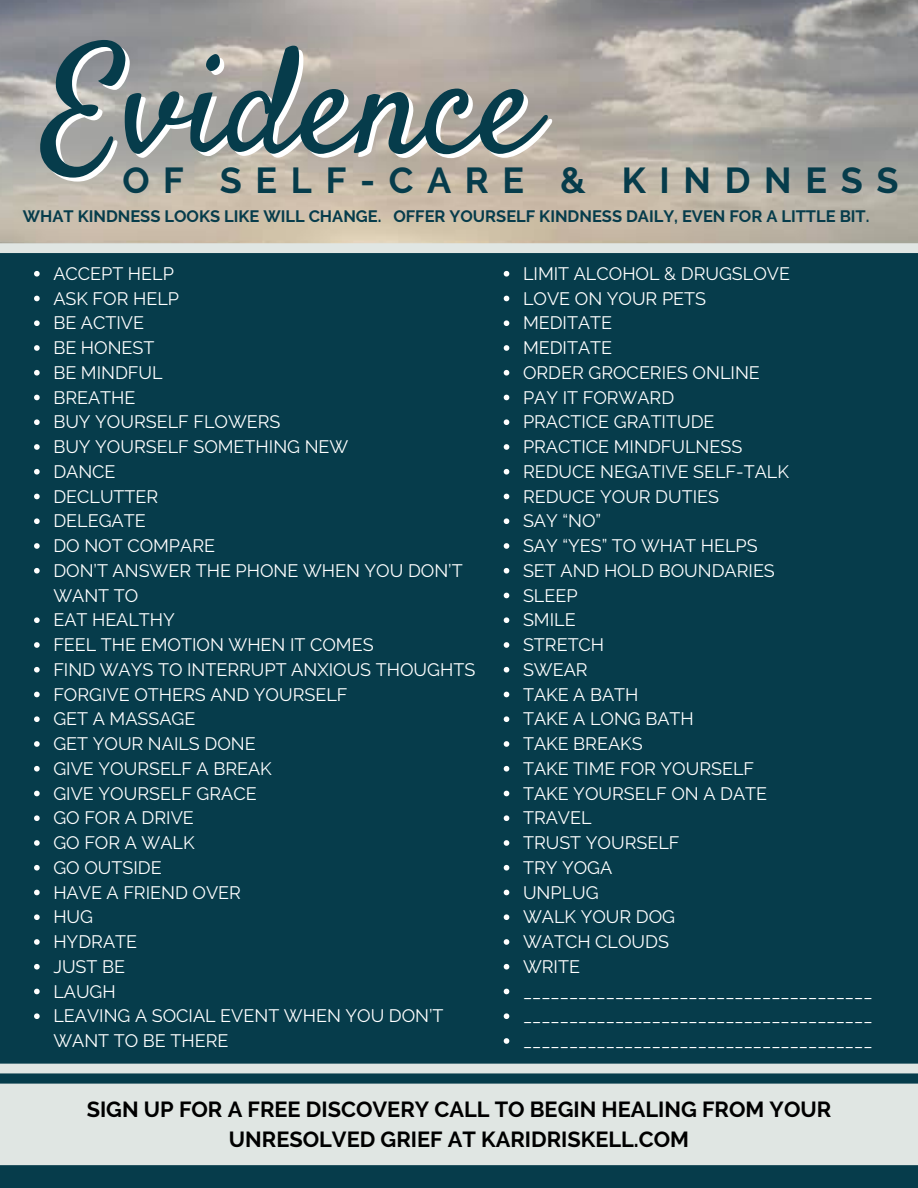
<style>
.page{position:relative;width:918px;height:1188px;background:#063c4b}
.page>*{position:absolute;margin:0;border:0;box-sizing:border-box;transform-origin:0 0}
.t1{font:150px "Satisfy";color:#063c4b}
.t2{font:700 36px "Raleway";letter-spacing:.38em;color:#063c4b}
.t3{font:700 21.75px/30.3px "Raleway";color:#000;text-align:center}
.t4{font:18px/24.8px "Raleway";color:#fff}
.t5{font:700 16.5px "Raleway";color:#063c4b}
</style>
<div class="page">
<div style="left:0;top:1084px;width:918px;height:81px;background:#e0e6e3"></div>
<svg style="left:34px;top:271px;width:6px;height:6px"></svg>
<svg style="left:34px;top:296px;width:6px;height:5px"></svg>
<svg style="left:34px;top:320px;width:6px;height:6px"></svg>
<svg style="left:34px;top:345px;width:6px;height:6px"></svg>
<svg style="left:34px;top:370px;width:6px;height:6px"></svg>
<svg style="left:34px;top:395px;width:6px;height:5px"></svg>
<svg style="left:34px;top:419px;width:6px;height:6px"></svg>
<svg style="left:34px;top:444px;width:6px;height:6px"></svg>
<svg style="left:34px;top:469px;width:6px;height:6px"></svg>
<svg style="left:34px;top:494px;width:6px;height:5px"></svg>
<svg style="left:34px;top:518px;width:6px;height:6px"></svg>
<svg style="left:34px;top:543px;width:6px;height:6px"></svg>
<svg style="left:34px;top:568px;width:6px;height:6px"></svg>
<svg style="left:34px;top:617px;width:6px;height:6px"></svg>
<svg style="left:34px;top:642px;width:6px;height:6px"></svg>
<svg style="left:34px;top:667px;width:6px;height:6px"></svg>
<svg style="left:34px;top:692px;width:6px;height:5px"></svg>
<svg style="left:34px;top:716px;width:6px;height:6px"></svg>
<svg style="left:34px;top:741px;width:6px;height:6px"></svg>
<svg style="left:34px;top:766px;width:6px;height:6px"></svg>
<svg style="left:34px;top:791px;width:6px;height:5px"></svg>
<svg style="left:34px;top:815px;width:6px;height:6px"></svg>
<svg style="left:34px;top:840px;width:6px;height:6px"></svg>
<svg style="left:34px;top:865px;width:6px;height:6px"></svg>
<svg style="left:34px;top:890px;width:6px;height:5px"></svg>
<svg style="left:34px;top:914px;width:6px;height:6px"></svg>
<svg style="left:34px;top:939px;width:6px;height:6px"></svg>
<svg style="left:34px;top:964px;width:6px;height:6px"></svg>
<svg style="left:34px;top:989px;width:6px;height:5px"></svg>
<svg style="left:34px;top:1013px;width:6px;height:6px"></svg>
<img style="left:0;top:0;width:918px;height:243px">
<svg style="left:504px;top:271px;width:5px;height:6px"></svg>
<svg style="left:504px;top:296px;width:5px;height:5px"></svg>
<svg style="left:504px;top:320px;width:5px;height:6px"></svg>
<svg style="left:504px;top:345px;width:5px;height:6px"></svg>
<svg style="left:504px;top:370px;width:5px;height:6px"></svg>
<svg style="left:504px;top:395px;width:5px;height:5px"></svg>
<svg style="left:504px;top:419px;width:5px;height:6px"></svg>
<svg style="left:504px;top:444px;width:5px;height:6px"></svg>
<svg style="left:504px;top:469px;width:5px;height:6px"></svg>
<svg style="left:504px;top:494px;width:5px;height:5px"></svg>
<svg style="left:504px;top:518px;width:5px;height:6px"></svg>
<svg style="left:504px;top:543px;width:5px;height:6px"></svg>
<svg style="left:504px;top:568px;width:5px;height:6px"></svg>
<svg style="left:504px;top:593px;width:5px;height:5px"></svg>
<svg style="left:504px;top:617px;width:5px;height:6px"></svg>
<svg style="left:504px;top:642px;width:5px;height:6px"></svg>
<svg style="left:504px;top:667px;width:5px;height:6px"></svg>
<svg style="left:504px;top:692px;width:5px;height:5px"></svg>
<svg style="left:504px;top:716px;width:5px;height:6px"></svg>
<svg style="left:504px;top:741px;width:5px;height:6px"></svg>
<svg style="left:504px;top:766px;width:5px;height:6px"></svg>
<svg style="left:504px;top:791px;width:5px;height:5px"></svg>
<svg style="left:504px;top:815px;width:5px;height:6px"></svg>
<svg style="left:504px;top:840px;width:5px;height:6px"></svg>
<svg style="left:504px;top:865px;width:5px;height:6px"></svg>
<svg style="left:504px;top:890px;width:5px;height:5px"></svg>
<svg style="left:504px;top:914px;width:5px;height:6px"></svg>
<svg style="left:504px;top:939px;width:5px;height:6px"></svg>
<svg style="left:504px;top:964px;width:5px;height:6px"></svg>
<svg style="left:504px;top:989px;width:5px;height:5px"></svg>
<svg style="left:504px;top:1013px;width:5px;height:6px"></svg>
<svg style="left:504px;top:1038px;width:5px;height:6px"></svg>
<svg style="left:0;top:243px;width:918px;height:10px;background:#dfe4e1"></svg>
<div style="left:0;top:1064px;width:918px;height:9px;background:#e0e6e3"></div>
<h1 class="t1" style="left:45px;top:10px;width:493px">Evidence</h1>
<h2 class="t2" style="left:122px;top:160px;width:778px">OF SELF-CARE &amp; KINDNESS</h2>
<p class="t5" style="left:23px;top:206px;width:848px">WHAT KINDNESS LOOKS LIKE WILL CHANGE. OFFER YOURSELF KINDNESS DAILY, EVEN FOR A LITTLE BIT.</p>
<p class="t4" style="left:53px;top:261px;width:423px">ACCEPT HELP<br>ASK FOR HELP<br>BE ACTIVE<br>BE HONEST<br>BE MINDFUL<br>BREATHE<br>BUY YOURSELF FLOWERS<br>BUY YOURSELF SOMETHING NEW<br>DANCE<br>DECLUTTER<br>DELEGATE<br>DO NOT COMPARE<br>DON’T ANSWER THE PHONE WHEN YOU DON’T<br>WANT TO<br>EAT HEALTHY<br>FEEL THE EMOTION WHEN IT COMES<br>FIND WAYS TO INTERRUPT ANXIOUS THOUGHTS<br>FORGIVE OTHERS AND YOURSELF<br>GET A MASSAGE<br>GET YOUR NAILS DONE<br>GIVE YOURSELF A BREAK<br>GIVE YOURSELF GRACE<br>GO FOR A DRIVE<br>GO FOR A WALK<br>GO OUTSIDE<br>HAVE A FRIEND OVER<br>HUG<br>HYDRATE<br>JUST BE<br>LAUGH<br>LEAVING A SOCIAL EVENT WHEN YOU DON’T<br>WANT TO BE THERE</p>
<p class="t4" style="left:523px;top:261px;width:351px">LIMIT ALCOHOL &amp; DRUGSLOVE<br>LOVE ON YOUR PETS<br>MEDITATE<br>MEDITATE<br>ORDER GROCERIES ONLINE<br>PAY IT FORWARD<br>PRACTICE GRATITUDE<br>PRACTICE MINDFULNESS<br>REDUCE NEGATIVE SELF-TALK<br>REDUCE YOUR DUTIES<br>SAY “NO”<br>SAY “YES” TO WHAT HELPS<br>SET AND HOLD BOUNDARIES<br>SLEEP<br>SMILE<br>STRETCH<br>SWEAR<br>TAKE A BATH<br>TAKE A LONG BATH<br>TAKE BREAKS<br>TAKE TIME FOR YOURSELF<br>TAKE YOURSELF ON A DATE<br>TRAVEL<br>TRUST YOURSELF<br>TRY YOGA<br>UNPLUG<br>WALK YOUR DOG<br>WATCH CLOUDS<br>WRITE ______________________________________ ______________________________________ ______________________________________</p>
<p class="t3" style="left:87px;top:1094px;width:746px">SIGN UP FOR A FREE DISCOVERY CALL TO BEGIN HEALING FROM YOUR<br>UNRESOLVED GRIEF AT KARIDRISKELL.COM</p>
</div>
